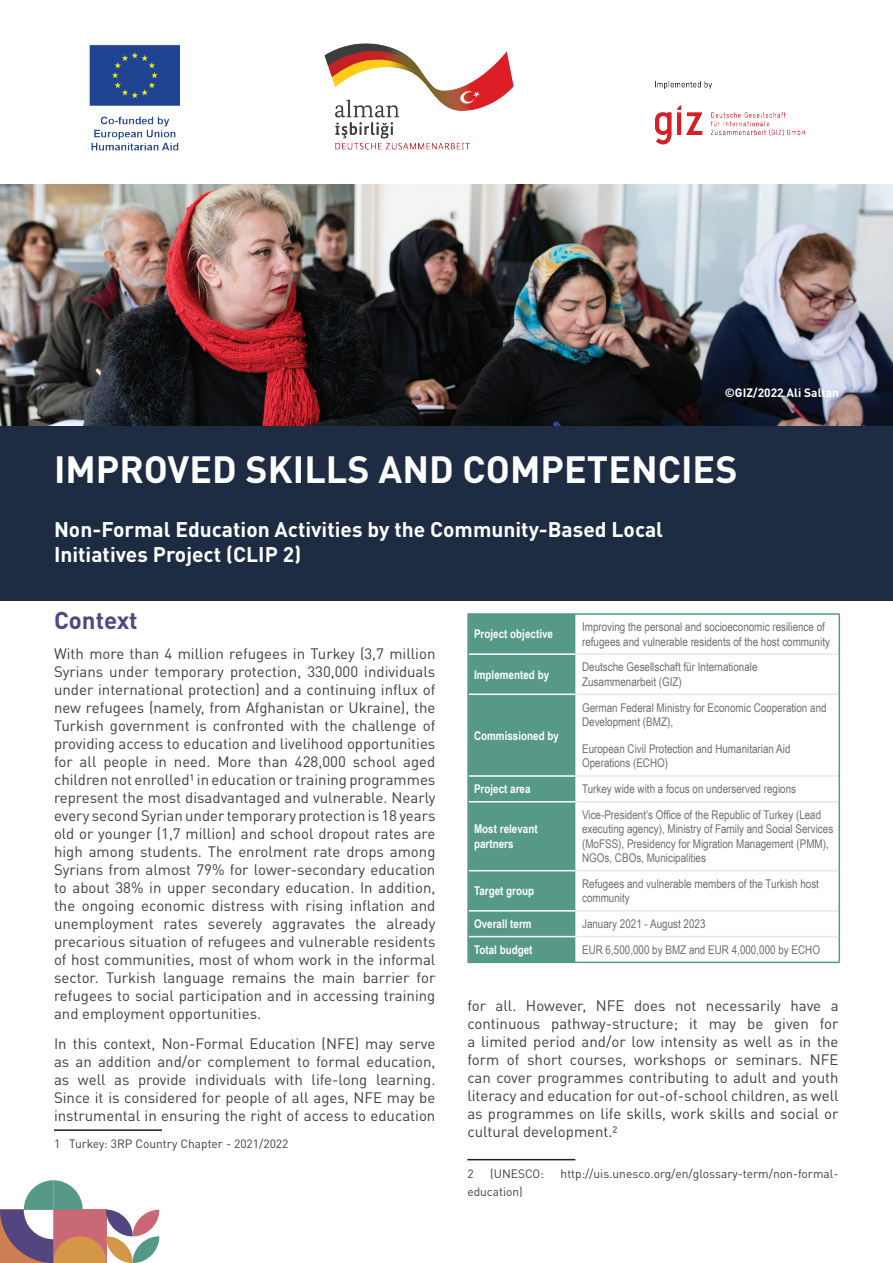
<style>
.page{position:relative;width:893px;height:1263px;background:#fff}
.page>*{position:absolute;margin:0;border:0;box-sizing:border-box;transform-origin:0 0}
.t1{font:700 37.5px "DIN Pro";color:#fff}
.t2{font:700 24px "DIN Pro";color:#544580}
.t3{font:700 21px/25.2px "DIN Pro";color:#fff}
.t4{font:15px/18px "DIN Pro";color:#3e3e3f;text-align:justify}
.t5{font:12px/14.4px "Arial Narrow";color:#6c6d70}
.t6{font:700 12px/14.4px "Arial Narrow";color:#fff}
.t7{font:12px "DIN Pro";color:#3e3e3f}
.t8{font:700 12px "DIN Pro";color:#fff}
</style>
<div class="page">
<img style="left:89px;top:43px;width:715px;height:108px">
<img style="left:0;top:185px;width:893px;height:241px">
<div style="left:0;top:426px;width:893px;height:174px;background:#1e2c43"></div>
<svg style="left:0;top:1180px;width:159px;height:83px"></svg>
<div style="left:469px;top:615px;width:106px;height:346px;background:#569988"></div>
<svg style="left:577px;top:802px;width:261px;height:110px"></svg>
<hr style="left:469px;top:653px;width:108px;height:2px;background:#fff">
<hr style="left:469px;top:693px;width:108px;height:2px;background:#fff">
<hr style="left:469px;top:775px;width:108px;height:2px;background:#fff">
<hr style="left:469px;top:801px;width:108px;height:1px;background:#fff">
<hr style="left:469px;top:870px;width:108px;height:1px;background:#fff">
<hr style="left:469px;top:910px;width:108px;height:1px;background:#fff">
<hr style="left:469px;top:936px;width:108px;height:1px;background:#fff">
<hr style="left:577px;top:653px;width:261px;height:2px;background:#e6e7e9">
<hr style="left:577px;top:693px;width:261px;height:2px;background:#e6e7e9">
<hr style="left:577px;top:775px;width:261px;height:2px;background:#e6e7e9">
<hr style="left:577px;top:801px;width:261px;height:1px;background:#e6e7e9">
<hr style="left:577px;top:870px;width:261px;height:1px;background:#e6e7e9">
<hr style="left:577px;top:910px;width:261px;height:1px;background:#e6e7e9">
<hr style="left:577px;top:936px;width:261px;height:1px;background:#e6e7e9">
<hr style="left:467px;top:613px;width:109px;height:2px;background:#569988">
<hr style="left:467px;top:615px;width:2px;height:39px;background:#569988">
<hr style="left:576px;top:613px;width:264px;height:2px;background:#569988">
<hr style="left:838px;top:615px;width:2px;height:39px;background:#569988">
<hr style="left:467px;top:654px;width:2px;height:40px;background:#569988">
<hr style="left:838px;top:654px;width:2px;height:40px;background:#569988">
<hr style="left:467px;top:694px;width:2px;height:82px;background:#569988">
<hr style="left:838px;top:694px;width:2px;height:82px;background:#569988">
<hr style="left:467px;top:776px;width:2px;height:26px;background:#569988">
<hr style="left:838px;top:776px;width:2px;height:26px;background:#569988">
<hr style="left:467px;top:802px;width:2px;height:69px;background:#569988">
<hr style="left:838px;top:802px;width:2px;height:69px;background:#569988">
<hr style="left:467px;top:871px;width:2px;height:40px;background:#569988">
<hr style="left:838px;top:871px;width:2px;height:40px;background:#569988">
<hr style="left:467px;top:911px;width:2px;height:25px;background:#569988">
<hr style="left:838px;top:911px;width:2px;height:25px;background:#569988">
<hr style="left:467px;top:936px;width:2px;height:25px;background:#569988">
<hr style="left:838px;top:936px;width:2px;height:25px;background:#569988">
<hr style="left:467px;top:961px;width:109px;height:2px;background:#569988">
<hr style="left:576px;top:961px;width:264px;height:2px;background:#569988">
<hr style="left:54px;top:1129px;width:108px;height:2px;background:#231f20">
<hr style="left:467px;top:1159px;width:108px;height:1px;background:#231f20">
<p class="t8" style="left:725px;top:383px;width:116px">©GIZ/2022 Ali Saltan</p>
<h1 class="t1" style="left:54px;top:440px;width:685px">IMPROVED SKILLS AND COMPETENCIES</h1>
<h3 class="t3" style="left:54px;top:515px;width:611px">Non-Formal Education Activities by the Community-Based Local<br>Initiatives Project (CLIP 2)</h3>
<h2 class="t2" style="left:54px;top:601px;width:85px">Context</h2>
<p class="t4" style="left:54px;top:643px;width:383px">With more than 4 million refugees in Turkey (3,7 million Syrians under temporary protection, 330,000 individuals under international protection) and a continuing influx of new refugees (namely, from Afghanistan or Ukraine), the Turkish government is confronted with the challenge of providing access to education and livelihood opportunities for all people in need. More than 428,000 school aged children not enrolled1 in education or training programmes represent the most disadvantaged and vulnerable. Nearly every second Syrian under temporary protection is 18 years old or younger (1,7 million) and school dropout rates are high among students. The enrolment rate drops among Syrians from almost 79% for lower-secondary education to about 38% in upper secondary education. In addition, the ongoing economic distress with rising inflation and unemployment rates severely aggravates the already precarious situation of refugees and vulnerable residents of host communities, most of whom work in the informal sector. Turkish language remains the main barrier for refugees to social participation and in accessing training and employment opportunities.</p>
<p class="t4" style="left:54px;top:1033px;width:383px">In this context, Non-Formal Education (NFE) may serve as an addition and/or complement to formal education, as well as provide individuals with life-long learning.<br>Since it is considered for people of all ages, NFE may be instrumental in ensuring the right of access to education</p>
<p class="t7" style="left:54px;top:1135px;width:236px">1 Turkey: 3RP Country Chapter - 2021/2022</p>
<p class="t6" style="left:474px;top:626px;width:80px">Project objective</p>
<p class="t5" style="left:582px;top:619px;width:249px">Improving the personal and socioeconomic resilience of refugees and vulnerable residents of the host community</p>
<p class="t6" style="left:474px;top:666px;width:77px">Implemented by</p>
<p class="t5" style="left:582px;top:659px;width:177px">Deutsche Gesellschaft für Internationale<br>Zusammenarbeit (GIZ)</p>
<p class="t6" style="left:474px;top:727px;width:86px">Commissioned by</p>
<p class="t5" style="left:582px;top:700px;width:246px">German Federal Ministry for Economic Cooperation and<br>Development (BMZ),</p>
<p class="t5" style="left:582px;top:741px;width:210px">European Civil Protection and Humanitarian Aid<br>Operations (ECHO)</p>
<p class="t6" style="left:474px;top:781px;width:58px">Project area</p>
<p class="t5" style="left:582px;top:781px;width:216px">Turkey wide with a focus on underserved regions</p>
<p class="t6" style="left:474px;top:821px;width:65px">Most relevant partners</p>
<p class="t5" style="left:582px;top:807px;width:253px">Vice-President’s Office of the Republic of Turkey (Lead executing agency), Ministry of Family and Social Services (MoFSS), Presidency for Migration Management (PMM), NGOs, CBOs, Municipalities</p>
<p class="t6" style="left:474px;top:883px;width:62px">Target group</p>
<p class="t5" style="left:582px;top:876px;width:238px">Refugees and vulnerable members of the Turkish host community</p>
<p class="t6" style="left:474px;top:916px;width:59px">Overall term</p>
<p class="t5" style="left:582px;top:916px;width:125px">January 2021 - August 2023</p>
<p class="t6" style="left:474px;top:942px;width:60px">Total budget</p>
<p class="t5" style="left:582px;top:942px;width:239px">EUR 6,500,000 by BMZ and EUR 4,000,000 by ECHO</p>
<p class="t4" style="left:467px;top:996px;width:373px">for all. However, NFE does not necessarily have a continuous pathway-structure; it may be given for a limited period and/or low intensity as well as in the form of short courses, workshops or seminars. NFE can cover programmes contributing to adult and youth literacy and education for out-of-school children, as well as programmes on life skills, work skills and social or cultural development.2</p>
<p class="t7" style="left:467px;top:1164px;width:8px">2</p>
<p class="t7" style="left:490px;top:1164px;width:55px">(UNESCO:</p>
<p class="t7" style="left:561px;top:1164px;width:279px">http://uis.unesco.org/en/glossary-term/non-formal-</p>
<p class="t7" style="left:467px;top:1182px;width:57px">education)</p>
</div>
